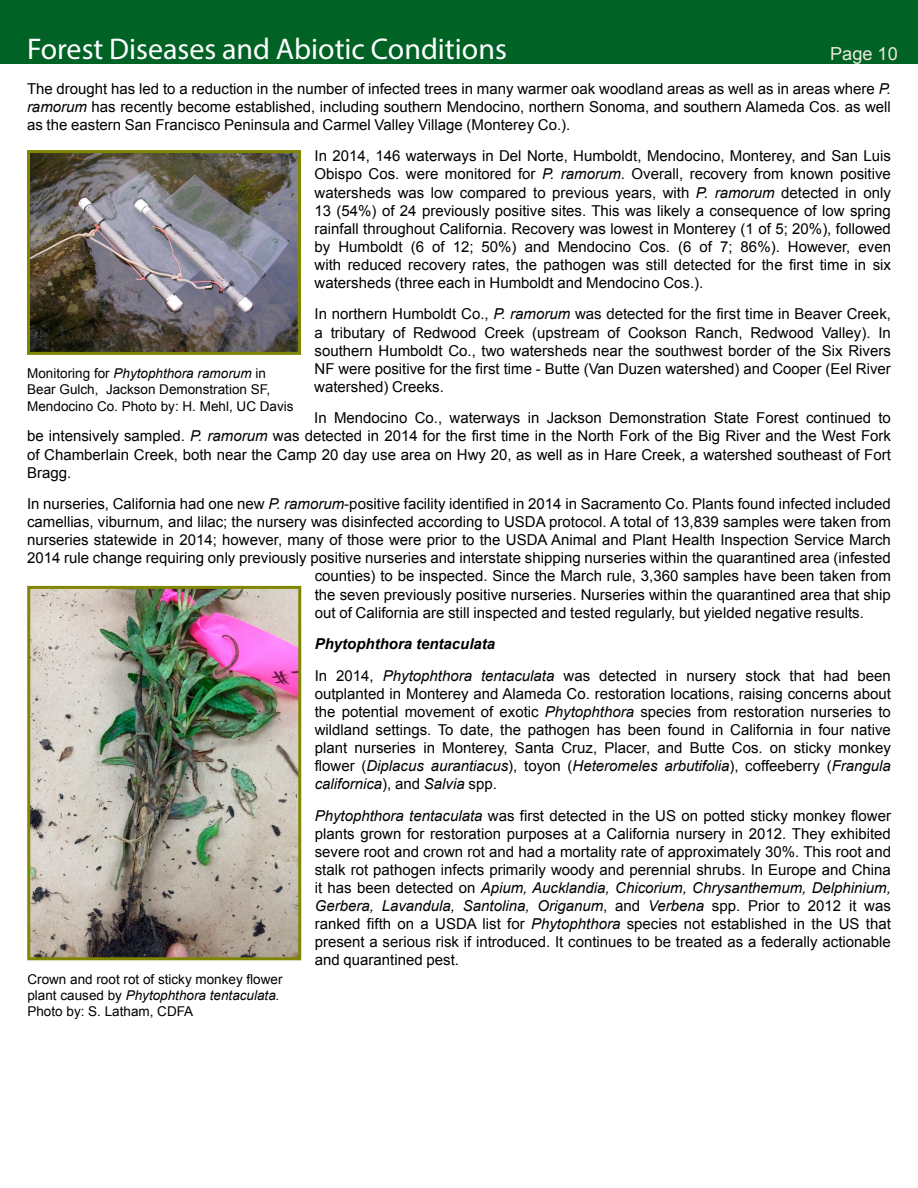
<style>
.page{position:relative;width:918px;height:1188px;background:#fff}
.page>*{position:absolute;margin:0;border:0;box-sizing:border-box;transform-origin:0 0}
.t1{font:30px "Myriad Pro";color:#fff}
.t2{font:18px "Arial";color:#eceada}
.t3{font:15px/18px "Arial";color:#000;text-align:justify}
.t4{font:italic 700 15px "Arial";color:#000}
.Figure_Captions{font:13.5px/16.2px "Arial";color:#000}
.s1{font-style:italic}
</style>
<div class="page">
<div style="left:0;top:0;width:918px;height:64px;background:#006225"></div>
<img style="left:31px;top:154px;width:266px;height:197px">
<div style="left:27px;top:150px;width:274px;height:205px;border:3px solid #808600"></div>
<img style="left:31px;top:590px;width:266px;height:366px">
<div style="left:27px;top:586px;width:274px;height:374px;border:3px solid #808600"></div>
<p class="t1" style="left:27px;top:30px;width:481px">Forest Diseases and Abiotic Conditions</p>
<p class="t2" style="left:830px;top:42px;width:69px">Page 10</p>
<p class="t3" style="left:27px;top:80px;width:866px">The drought has led to a reduction in the number of infected trees in many warmer oak woodland areas as well as in areas where <span class="s1">P. ramorum</span> has recently become established, including southern Mendocino, northern Sonoma, and southern Alameda Cos. as well as the eastern San Francisco Peninsula and Carmel Valley Village (Monterey Co.).</p>
<p class="t3" style="left:315px;top:147px;width:578px">In 2014, 146 waterways in Del Norte, Humboldt, Mendocino, Monterey, and San Luis Obispo Cos. were monitored for <span class="s1">P. ramorum</span>. Overall, recovery from known positive watersheds was low compared to previous years, with <span class="s1">P. ramorum</span> detected in only 13 (54%) of 24 previously positive sites. This was likely a consequence of low spring rainfall throughout California. Recovery was lowest in Monterey (1 of 5; 20%), followed by Humboldt (6 of 12; 50%) and Mendocino Cos. (6 of 7; 86%). However, even with reduced recovery rates, the pathogen was still detected for the first time in six watersheds (three each in Humboldt and Mendocino Cos.).</p>
<p class="t3" style="left:314px;top:305px;width:578px">In northern Humboldt Co., <span class="s1">P. ramorum</span> was detected for the first time in Beaver Creek, a tributary of Redwood Creek (upstream of Cookson Ranch, Redwood Valley). In southern Humboldt Co., two watersheds near the southwest border of the Six Rivers NF were positive for the first time - Butte (Van Duzen watershed) and Cooper (Eel River watershed) Creeks.</p>
<p class="t3" style="left:27px;top:409px;width:866px;text-indent:287px">In Mendocino Co., waterways in Jackson Demonstration State Forest continued to be intensively sampled. <span class="s1">P. ramorum</span> was detected in 2014 for the first time in the North Fork of the Big River and the West Fork of Chamberlain Creek, both near the Camp 20 day use area on Hwy 20, as well as in Hare Creek, a watershed southeast of Fort Bragg.</p>
<p class="t3" style="left:27px;top:495px;width:865px">In nurseries, California had one new <span class="s1">P. ramorum</span>-positive facility identified in 2014 in Sacramento Co. Plants found infected included</p>
<p class="t3" style="left:27px;top:513px;width:865px">camellias, viburnum, and lilac; the nursery was disinfected according to USDA protocol. A total of 13,839 samples were taken from</p>
<p class="t3" style="left:27px;top:531px;width:865px">nurseries statewide in 2014; however, many of those were prior to the USDA Animal and Plant Health Inspection Service March</p>
<p class="t3" style="left:27px;top:549px;width:865px">2014 rule change requiring only previously positive nurseries and interstate shipping nurseries within the quarantined area (infested</p>
<p class="t3" style="left:315px;top:567px;width:578px">counties) to be inspected. Since the March rule, 3,360 samples have been taken from</p>
<p class="t3" style="left:315px;top:585px;width:578px">the seven previously positive nurseries. Nurseries within the quarantined area that ship</p>
<p class="t3" style="left:315px;top:603px;width:551px">out of California are still inspected and tested regularly, but yielded negative results.</p>
<p class="t4" style="left:315px;top:634px;width:182px">Phytophthora tentaculata</p>
<p class="t3" style="left:315px;top:667px;width:578px">In 2014, <span class="s1">Phytophthora tentaculata</span> was detected in nursery stock that had been outplanted in Monterey and Alameda Co. restoration locations, raising concerns about the potential movement of exotic <span class="s1">Phytophthora</span> species from restoration nurseries to wildland settings. To date, the pathogen has been found in California in four native plant nurseries in Monterey, Santa Cruz, Placer, and Butte Cos. on sticky monkey flower (<span class="s1">Diplacus aurantiacus</span>), toyon (<span class="s1">Heteromeles arbutifolia</span>), coffeeberry (<span class="s1">Frangula californica</span>), and <span class="s1">Salvia</span> spp.</p>
<p class="t3" style="left:315px;top:807px;width:578px"><span class="s1">Phytophthora tentaculata</span> was first detected in the US on potted sticky monkey flower plants grown for restoration purposes at a California nursery in 2012. They exhibited severe root and crown rot and had a mortality rate of approximately 30%. This root and stalk rot pathogen infects primarily woody and perennial shrubs. In Europe and China it has been detected on <span class="s1">Apium, Aucklandia, Chicorium, Chrysanthemum, Delphinium, Gerbera, Lavandula, Santolina, Origanum</span>, and <span class="s1">Verbena</span> spp. Prior to 2012 it was ranked fifth on a USDA list for <span class="s1">Phytophthora</span> species not established in the US that present a serious risk if introduced. It continues to be treated as a federally actionable and quarantined pest.</p>
<p class="Figure_Captions" style="left:27px;top:366px;width:268px">Monitoring for <span class="s1">Phytophthora ramorum</span> in<br>Bear Gulch, Jackson Demonstration SF,<br>Mendocino Co. Photo by: H. Mehl, UC Davis</p>
<p class="Figure_Captions" style="left:27px;top:971px;width:257px">Crown and root rot of sticky monkey flower plant caused by <span class="s1">Phytophthora tentaculata.</span></p>
<p class="Figure_Captions" style="left:27px;top:1003px;width:167px">Photo by: S. Latham, CDFA</p>
</div>
